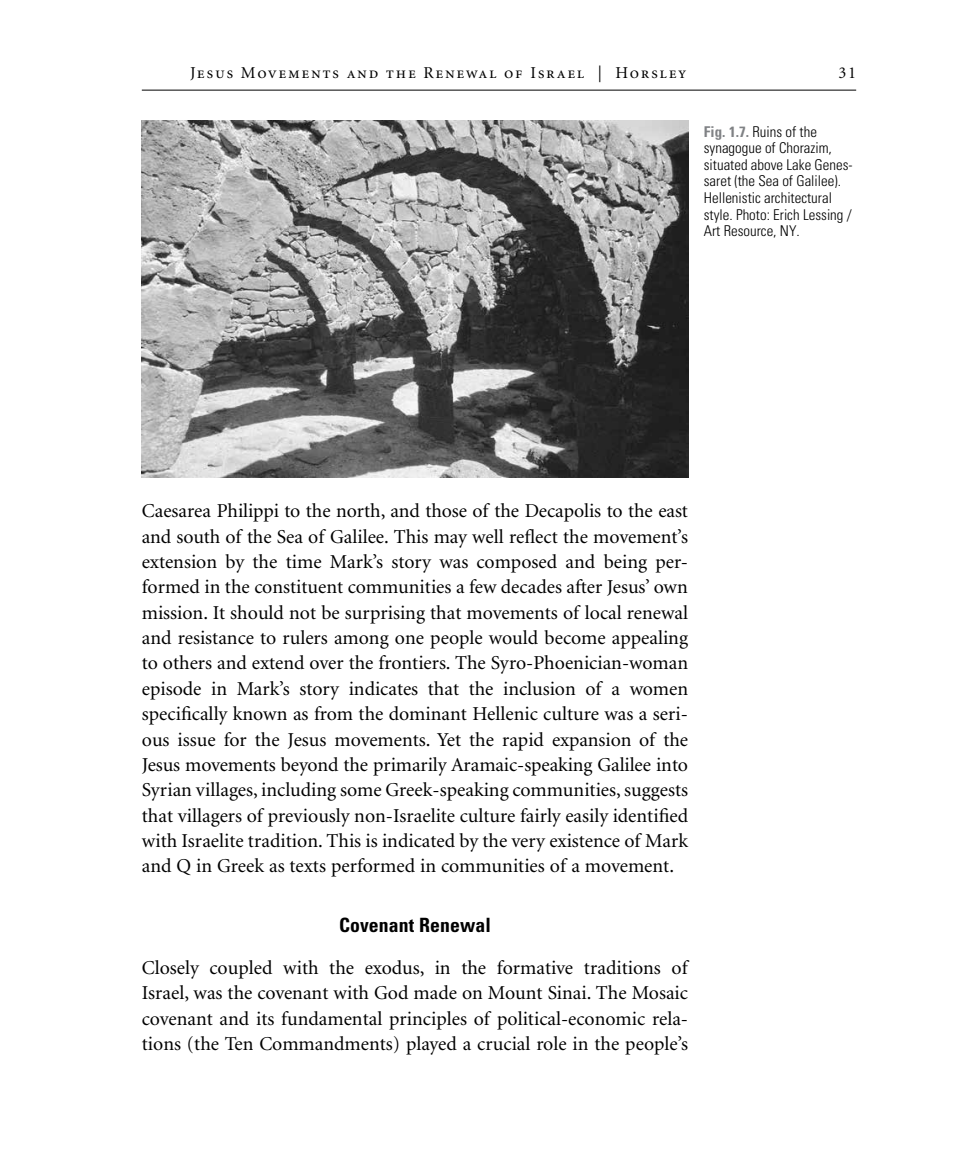
<style>
.page{position:relative;width:956px;height:1176px;background:#fff}
.page>*{position:absolute;margin:0;border:0;box-sizing:border-box;transform-origin:0 0}
.t1{font:19.6px/25.4px "Minion";color:#000;text-align:justify}
.t2{font:700 condensed 19.6px "Univers";letter-spacing:.005em;color:#000}
.t3{font:16.62px "Minion Regular SC";letter-spacing:.1em;color:#000}
.t4{font:16.62px "Minion";color:#000}
.t5{font:300 condensed 14.88px/16.6px "Univers";color:#000}
.s1{font-weight:700;color:#808285}
</style>
<div class="page">
<hr style="left:142px;top:90px;width:714px;height:1px;background:#000">
<img style="left:142px;top:121px;width:546px;height:357px">
<p class="t3" style="left:190px;top:64px;width:498px">Jesus Movements and the Renewal of Israel | Horsley</p>
<p class="t4" style="left:838px;top:64px;width:19px">31</p>
<p class="t5" style="left:704px;top:123px;width:150px"><span class="s1">Fig. 1.7.</span> Ruins of the synagogue of Chorazim, situated above Lake Genes&shy;saret (the Sea of Galilee).<br>Hellenistic architectural style. Photo: Erich Lessing /<br>Art Resource, NY.</p>
<p class="t1" style="left:142px;top:499px;width:548px">Caesarea Philippi to the north, and those of the Decapolis to the east and south of the Sea of Galilee. This may well reflect the movement’s extension by the time Mark’s story was composed and being per&shy;formed in the constituent communities a few decades after Jesus’ own mission. It should not be surprising that movements of local renewal and resistance to rulers among one people would become appealing to others and extend over the frontiers. The Syro-Phoenician-woman episode in Mark’s story indicates that the inclusion of a women specifically known as from the dominant Hellenic culture was a seri&shy;ous issue for the Jesus movements. Yet the rapid expansion of the Jesus movements beyond the primarily Aramaic-speaking Galilee into Syrian villages, including some Greek-speaking communities, suggests that villagers of previously non-Israelite culture fairly easily identified with Israelite tradition. This is indicated by the very existence of Mark and Q in Greek as texts performed in communities of a movement.</p>
<p class="t2" style="left:339px;top:913px;width:153px">Covenant Renewal</p>
<p class="t1" style="left:142px;top:956px;width:547px">Closely coupled with the exodus, in the formative traditions of Israel, was the covenant with God made on Mount Sinai. The Mosaic covenant and its fundamental principles of political-economic rela&shy;tions (the Ten Commandments) played a crucial role in the people’s</p>
</div>
